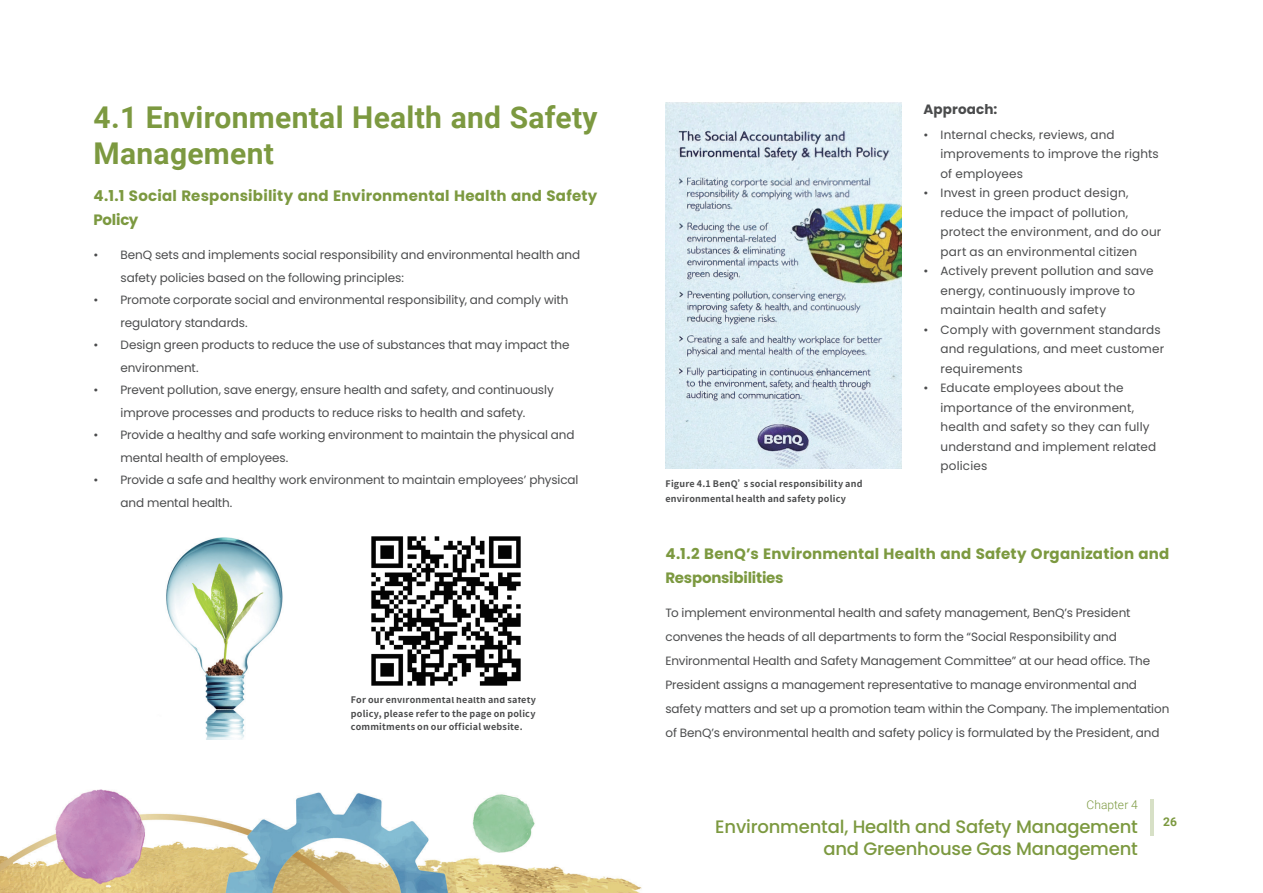
<style>
.page{position:relative;width:1263px;height:893px;background:#fff}
.page>*{position:absolute;margin:0;border:0;box-sizing:border-box;transform-origin:0 0}
.t1{font:700 30px/36px "Roboto";letter-spacing:.01em;color:#7c9940}
.t2{font:500 18px/21.6px "Poppins";letter-spacing:-.01em;color:#7c9940;text-align:right}
.t3{font:700 15px/24px "Poppins";letter-spacing:.015em;color:#7c9940}
.t4{font:700 13.5px "Poppins";letter-spacing:.01em;color:#4a4b4c}
.t5{font:12px/22.5px "Poppins";letter-spacing:-.005em;color:#4b4c4d}
.t6{font:12px/19.5px "Poppins";letter-spacing:.015em;color:#4b4c4d}
.t7{font:300 12px "Roboto";letter-spacing:.01em;color:#7c9940}
.t8{font:700 12px "Roboto";color:#7c9940}
.t9{font:200 9px/13.5px "Source Han Sans TWVF";letter-spacing:.025em;color:#4b4c4d}
</style>
<div class="page">
<img style="left:0;top:468px;width:1154px;height:425px">
<hr style="left:1150px;top:800px;width:3px;height:36px;background:#7c9940">
<img style="left:114px;top:525px;width:223px;height:215px">
<img style="left:360px;top:525px;width:171px;height:172px">
<img style="left:665px;top:102px;width:237px;height:366px">
<h1 class="t1" style="left:94px;top:98px;width:505px">4.1 Environmental Health and Safety<br>Management</h1>
<p class="t3" style="left:94px;top:184px;width:505px">4.1.1 Social Responsibility and Environmental Health and Safety<br>Policy</p>
<p class="t5" style="left:121px;top:244px;width:461px;text-indent:-27px">• BenQ sets and implements social responsibility and environmental health and safety policies based on the following principles:</p>
<p class="t5" style="left:121px;top:289px;width:449px;text-indent:-27px">• Promote corporate social and environmental responsibility, and comply with regulatory standards.</p>
<p class="t5" style="left:121px;top:334px;width:451px;text-indent:-27px">• Design green products to reduce the use of substances that may impact the environment.</p>
<p class="t5" style="left:94px;top:379px;width:462px;text-align:center">• Prevent pollution, save energy, ensure health and safety, and continuously improve processes and products to reduce risks to health and safety.</p>
<p class="t5" style="left:121px;top:424px;width:456px;text-indent:-27px">• Provide a healthy and safe working environment to maintain the physical and mental health of employees.</p>
<p class="t5" style="left:121px;top:469px;width:459px;text-indent:-27px">• Provide a safe and healthy work environment to maintain employees’ physical and mental health.</p>
<p class="t9" style="left:351px;top:693px;width:187px;text-align:justify">For our environmental health and safety policy, please refer to the page on policy commitments on our official website.</p>
<p class="t9" style="left:665px;top:476px;width:199px;line-height:15px">Figure 4.1 BenQ’s social responsibility and environmental health and safety policy</p>
<p class="t4" style="left:923px;top:102px;width:75px">Approach:</p>
<p class="t6" style="left:940px;top:125px;width:220px;text-indent:-17px">• Internal checks, reviews, and improvements to improve the rights of employees</p>
<p class="t6" style="left:940px;top:183px;width:222px;text-indent:-17px">• Invest in green product design, reduce the impact of pollution, protect the environment, and do our part as an environmental citizen</p>
<p class="t6" style="left:940px;top:261px;width:215px;text-indent:-17px">• Actively prevent pollution and save energy, continuously improve to maintain health and safety</p>
<p class="t6" style="left:940px;top:320px;width:225px;text-indent:-17px">• Comply with government standards and regulations, and meet customer requirements</p>
<p class="t6" style="left:940px;top:378px;width:217px;text-indent:-17px">• Educate employees about the importance of the environment, health and safety so they can fully understand and implement related policies</p>
<p class="t3" style="left:665px;top:542px;width:505px">4.1.2 BenQ’s Environmental Health and Safety Organization and<br>Responsibilities</p>
<p class="t5" style="left:665px;top:601px;width:505px;line-height:24px">To implement environmental health and safety management, BenQ’s President convenes the heads of all departments to form the “Social Responsibility and Environmental Health and Safety Management Committee” at our head office. The President assigns a management representative to manage environmental and safety matters and set up a promotion team within the Company. The implementation of BenQ’s environmental health and safety policy is formulated by the President, and</p>
<p class="t7" style="left:1086px;top:796px;width:53px">Chapter 4</p>
<h2 class="t2" style="left:715px;top:816px;width:424px">Environmental, Health and Safety Management and Greenhouse Gas Management</h2>
<p class="t8" style="left:1163px;top:813px;width:15px">26</p>
</div>
